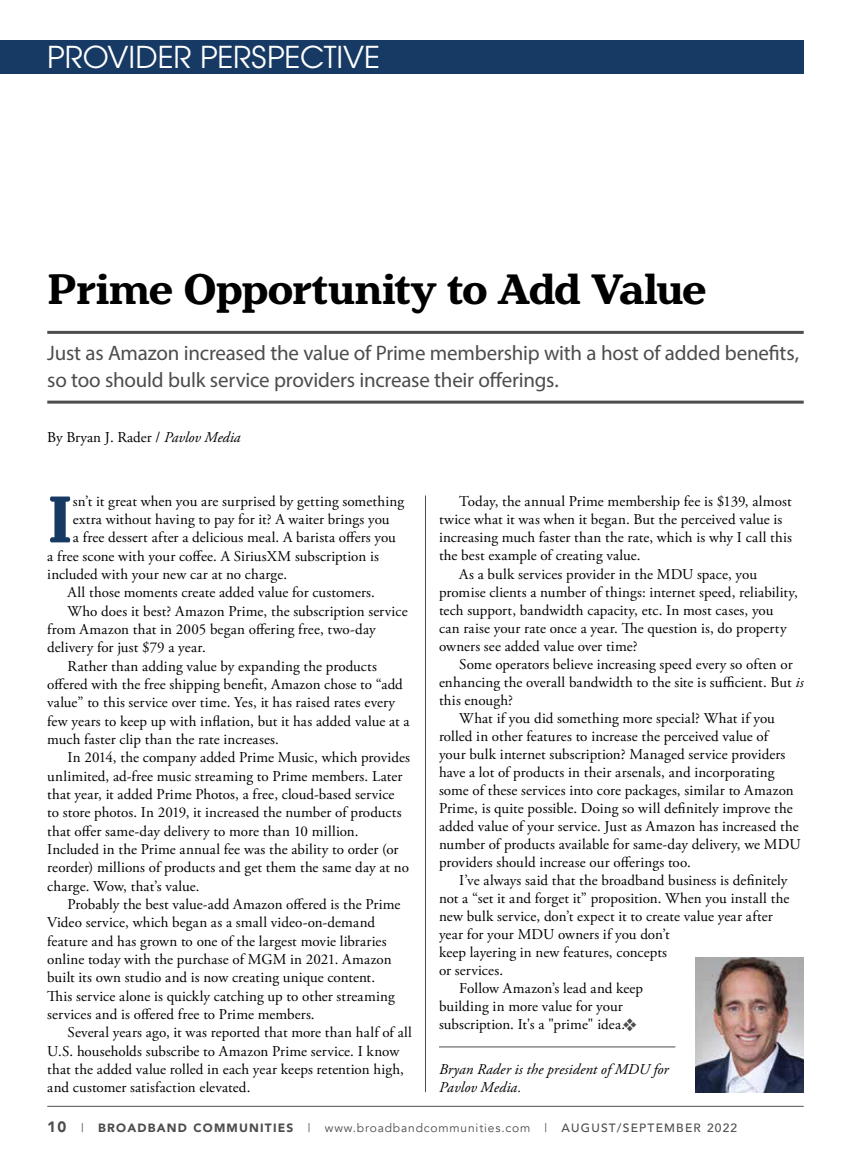
<style>
.page{position:relative;width:851px;height:1161px;background:#fff}
.page>*{position:absolute;margin:0;border:0;box-sizing:border-box;transform-origin:0 0}
.t1{font:700 69.75px "Henriette";color:#173a64}
.t2{font:700 45px "Henriette";color:#000}
.t3{font:30px "ITC Avant Garde Pro";letter-spacing:-.005em;color:#fff}
.t4{font:21px/27px "Myriad Pro";letter-spacing:-.01em;color:#4d4d4f}
.t5{font:15px "Adobe Garamond Pro";letter-spacing:.005em;color:#000}
.t6{font:italic 15px/18px "Adobe Garamond Pro";letter-spacing:.005em;color:#000}
.t7{font:12px "Avenir";letter-spacing:.07em;color:#4d4d4f}
.s1{font-style:italic}
.s2{color:#4d4d4f}
.s3{font-weight:900;font-size:15px}
.s4{font-weight:900}
.s5{font-weight:500}
</style>
<div class="page">
<div style="left:0;top:40px;width:803px;height:34px;background:#173a64"></div>
<hr style="left:47px;top:1106px;width:756px;height:1px;background:#4d4d4f">
<hr style="left:47px;top:331px;width:756px;height:3px;background:#4d4d4f">
<hr style="left:47px;top:401px;width:756px;height:3px;background:#4d4d4f">
<hr style="left:439px;top:1047px;width:236px;height:1px;background:#4d4d4f">
<hr style="left:425px;top:496px;width:1px;height:596px;background:#4d4d4f">
<img style="left:695px;top:957px;width:108px;height:135px">
<h3 class="t3" style="left:47px;top:39px;width:334px">PROVIDER PERSPECTIVE</h3>
<h2 class="t2" style="left:47px;top:263px;width:660px">Prime Opportunity to Add Value</h2>
<h3 class="t4" style="left:47px;top:339px;width:753px">Just as Amazon increased the value of Prime membership with a host of added benefits, so too should bulk service providers increase their offerings.</h3>
<p class="t5" style="left:47px;top:428px;width:195px">By Bryan J. Rader / <span class="s1">Pavlov Media</span></p>
<h1 class="t1" style="left:47px;top:479px;width:27px">I</h1>
<p class="t5" style="left:73px;top:493px;width:333px">sn’t it great when you are surprised by getting something</p>
<p class="t5" style="left:73px;top:511px;width:318px">extra without having to pay for it? A waiter brings you</p>
<p class="t5" style="left:73px;top:529px;width:324px">a free dessert after a delicious meal. A barista offers you</p>
<p class="t5" style="left:47px;top:547px;width:333px">a free scone with your coffee. A SiriusXM subscription is</p>
<p class="t5" style="left:47px;top:565px;width:241px">included with your new car at no charge.</p>
<p class="t5" style="left:67px;top:584px;width:309px">All those moments create added value for customers.</p>
<p class="t5" style="left:67px;top:602px;width:341px">Who does it best? Amazon Prime, the subscription service</p>
<p class="t5" style="left:47px;top:620px;width:330px">from Amazon that in 2005 began offering free, two-day</p>
<p class="t5" style="left:47px;top:639px;width:160px">delivery for just $79 a year.</p>
<p class="t5" style="left:67px;top:657px;width:311px">Rather than adding value by expanding the products</p>
<p class="t5" style="left:47px;top:675px;width:357px">offered with the free shipping benefit, Amazon chose to “add</p>
<p class="t5" style="left:47px;top:694px;width:349px">value” to this service over time. Yes, it has raised rates every</p>
<p class="t5" style="left:47px;top:712px;width:364px">few years to keep up with inflation, but it has added value at a</p>
<p class="t5" style="left:47px;top:730px;width:233px">much faster clip than the rate increases.</p>
<p class="t5" style="left:67px;top:749px;width:344px">In 2014, the company added Prime Music, which provides</p>
<p class="t5" style="left:47px;top:767px;width:356px">unlimited, ad-free music streaming to Prime members. Later</p>
<p class="t5" style="left:47px;top:785px;width:349px">that year, it added Prime Photos, a free, cloud-based service</p>
<p class="t5" style="left:47px;top:804px;width:356px">to store photos. In 2019, it increased the number of products</p>
<p class="t5" style="left:47px;top:822px;width:313px">that offer same-day delivery to more than 10 million.</p>
<p class="t5" style="left:47px;top:840px;width:353px">Included in the Prime annual fee was the ability to order (or</p>
<p class="t5" style="left:47px;top:859px;width:363px">reorder) millions of products and get them the same day at no</p>
<p class="t5" style="left:47px;top:877px;width:154px">charge. Wow, that’s value.</p>
<p class="t5" style="left:67px;top:895px;width:334px">Probably the best value-add Amazon offered is the Prime</p>
<p class="t5" style="left:47px;top:914px;width:329px">Video service, which began as a small video-on-demand</p>
<p class="t5" style="left:47px;top:932px;width:341px">feature and has grown to one of the largest movie libraries</p>
<p class="t5" style="left:47px;top:950px;width:346px">online today with the purchase of MGM in 2021. Amazon</p>
<p class="t5" style="left:47px;top:969px;width:329px">built its own studio and is now creating unique content.</p>
<p class="t5" style="left:47px;top:987px;width:349px">This service alone is quickly catching up to other streaming</p>
<p class="t5" style="left:47px;top:1005px;width:269px">services and is offered free to Prime members.</p>
<p class="t5" style="left:67px;top:1024px;width:346px">Several years ago, it was reported that more than half of all</p>
<p class="t5" style="left:47px;top:1042px;width:353px">U.S. households subscribe to Amazon Prime service. I know</p>
<p class="t5" style="left:47px;top:1060px;width:358px">that the added value rolled in each year keeps retention high,</p>
<p class="t5" style="left:47px;top:1079px;width:205px">and customer satisfaction elevated.</p>
<p class="t5" style="left:459px;top:493px;width:334px">Today, the annual Prime membership fee is $139, almost</p>
<p class="t5" style="left:439px;top:511px;width:345px">twice what it was when it began. But the perceived value is</p>
<p class="t5" style="left:439px;top:529px;width:354px">increasing much faster than the rate, which is why I call this</p>
<p class="t5" style="left:439px;top:547px;width:203px">the best example of creating value.</p>
<p class="t5" style="left:459px;top:565px;width:299px">As a bulk services provider in the MDU space, you</p>
<p class="t5" style="left:439px;top:583px;width:360px">promise clients a number of things: internet speed, reliability,</p>
<p class="t5" style="left:439px;top:601px;width:336px">tech support, bandwidth capacity, etc. In most cases, you</p>
<p class="t5" style="left:439px;top:619px;width:349px">can raise your rate once a year. The question is, do property</p>
<p class="t5" style="left:439px;top:637px;width:200px">owners see added value over time?</p>
<p class="t5" style="left:459px;top:655px;width:335px">Some operators believe increasing speed every so often or</p>
<p class="t5" style="left:439px;top:673px;width:366px">enhancing the overall bandwidth to the site is sufficient. But <span class="s1">is</span></p>
<p class="t5" style="left:439px;top:691px;width:76px">this enough?</p>
<p class="t5" style="left:459px;top:709px;width:317px">What if you did something more special? What if you</p>
<p class="t5" style="left:439px;top:727px;width:330px">rolled in other features to increase the perceived value of</p>
<p class="t5" style="left:439px;top:745px;width:348px">your bulk internet subscription? Managed service providers</p>
<p class="t5" style="left:439px;top:763px;width:337px">have a lot of products in their arsenals, and incorporating</p>
<p class="t5" style="left:439px;top:781px;width:356px">some of these services into core packages, similar to Amazon</p>
<p class="t5" style="left:439px;top:799px;width:355px">Prime, is quite possible. Doing so will definitely improve the</p>
<p class="t5" style="left:439px;top:817px;width:361px">added value of your service. Just as Amazon has increased the</p>
<p class="t5" style="left:439px;top:835px;width:363px">number of products available for same-day delivery, we MDU</p>
<p class="t5" style="left:439px;top:853px;width:253px">providers should increase our offerings too.</p>
<p class="t5" style="left:459px;top:871px;width:330px">I’ve always said that the broadband business is definitely</p>
<p class="t5" style="left:439px;top:889px;width:352px">not a “set it and forget it” proposition. When you install the</p>
<p class="t5" style="left:439px;top:907px;width:335px">new bulk service, don’t expect it to create value year after</p>
<p class="t5" style="left:439px;top:925px;width:232px">year for your MDU owners if you don’t</p>
<p class="t5" style="left:439px;top:943px;width:230px">keep layering in new features, concepts</p>
<p class="t5" style="left:439px;top:961px;width:66px">or services.</p>
<p class="t5" style="left:459px;top:979px;width:185px">Follow Amazon’s lead and keep</p>
<p class="t5" style="left:439px;top:997px;width:185px">building in more value for your</p>
<p class="t5" style="left:439px;top:1015px;width:199px">subscription. It's a "prime" idea.<span class="s2">❖</span></p>
<p class="t6" style="left:439px;top:1061px;width:231px">Bryan Rader is the president of MDU for<br>Pavlov Media.</p>
<p class="t7" style="left:47px;top:1121px;width:691px"><span class="s3">10</span> | <span class="s4">BROADBAND COMMUNITIES</span> | www.broadbandcommunities.com | <span class="s5">AUGUST/SEPTEMBER 2022</span></p>
</div>
